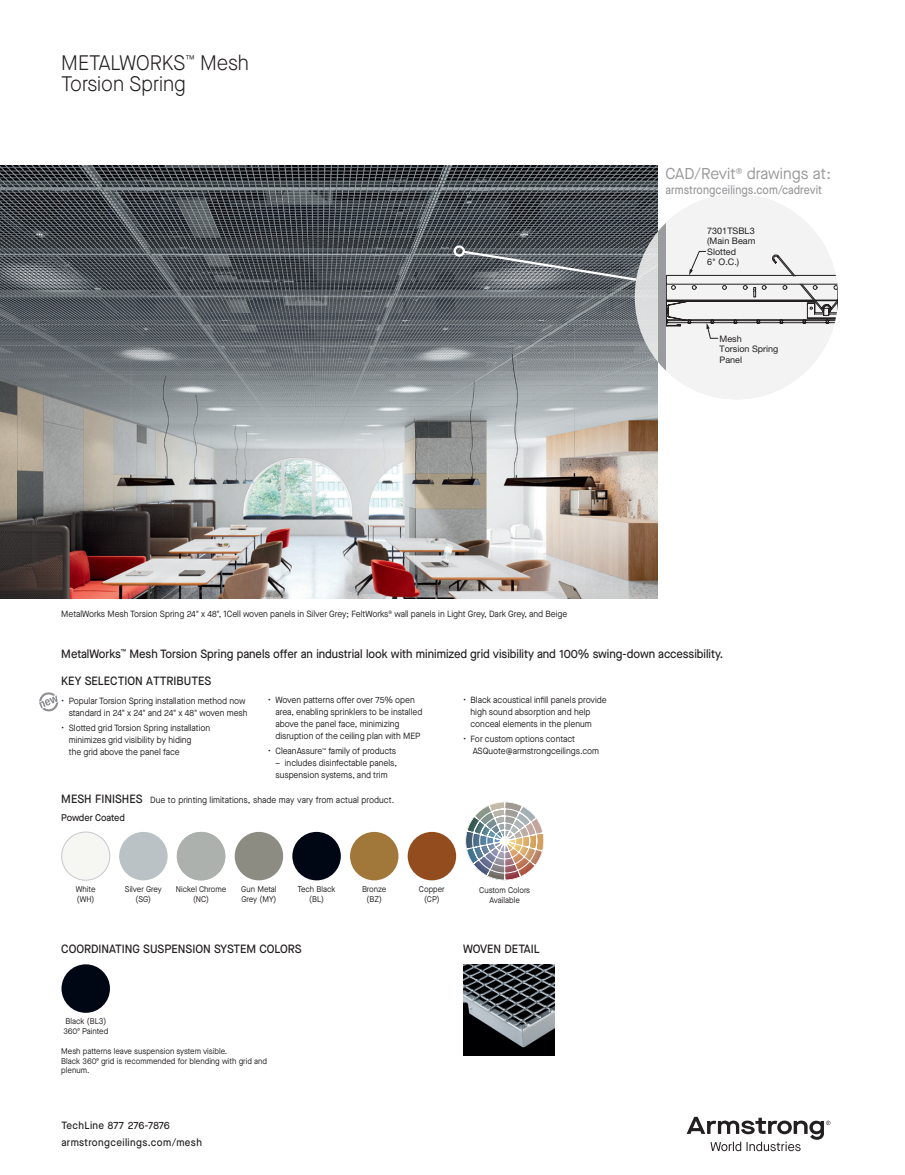
<style>
.page{position:relative;width:905px;height:1175px;background:#fff}
.page>*{position:absolute;margin:0;border:0;box-sizing:border-box;transform-origin:0 0}
.t1{font:300 21px/21px "Maison Neue";color:#231f20;scale:.95 1}
.t2{font:15.75px "Maison Neue";letter-spacing:.005em;color:#99989b}
.t3{font:500 12px "Maison Neue";color:#231f20;scale:.95 1}
.t4{font:500 12px "Maison Neue";letter-spacing:.01em;color:#99989b;scale:.9 1}
.t5{font:500 10.5px/17px "Maison Neue";letter-spacing:.04em;color:#231f20;scale:.95 1}
.t6{font:500 9.75px "Maison Neue";letter-spacing:-.01em;color:#231f20;scale:.95 1}
.t7{font:9px/12px "Maison Neue";color:#231f20}
.t8{font:9px/12px "Maison Neue";color:#231f20;scale:.95 1}
.t9{font:9px/10.5px "Helvetica Neue LT Std";color:#231f20}
.t10{font:8.25px/9.8px "Maison Neue";color:#231f20;text-align:center;scale:.95 1}
.s1{font-weight:500;font-size:12px}
</style>
<div class="page">
<svg style="left:686px;top:1116px;width:144px;height:35px"></svg>
<img style="left:0;top:165px;width:657px;height:434px">
<svg style="left:39px;top:692px;width:19px;height:19px"></svg>
<div style="left:634px;top:194px;width:204px;height:205px;background:linear-gradient(to right,#e6e7e7,#faf9f9);border-radius:50%"></div>
<svg style="left:658px;top:223px;width:7px;height:147px"></svg>
<svg style="left:658px;top:251px;width:180px;height:88px"></svg>
<svg style="left:461px;top:249px;width:177px;height:33px;background:#6c7276"></svg>
<div style="left:453px;top:245px;width:12px;height:12px;border:2px solid #fff;border-radius:50%"></div>
<div style="left:119px;top:832px;width:49px;height:48px;background:#bbc2c5;border-radius:50%"></div>
<div style="left:62px;top:832px;width:48px;height:48px;background:#f6f7f3;border-radius:50%"></div>
<div style="left:61px;top:832px;width:49px;height:48px;border:1px solid #c7c8ca;border-radius:50%"></div>
<div style="left:350px;top:832px;width:48px;height:48px;background:#a1773a;border-radius:50%"></div>
<div style="left:407px;top:832px;width:49px;height:48px;background:#934c1d;border-radius:50%"></div>
<div style="left:292px;top:832px;width:49px;height:48px;background:#000714;border-radius:50%"></div>
<div style="left:235px;top:832px;width:48px;height:48px;background:#8c8c82;border-radius:50%"></div>
<img style="left:465px;top:802px;width:79px;height:78px">
<div style="left:61px;top:964px;width:49px;height:48px;background:#000714;border-radius:50%"></div>
<div style="left:177px;top:832px;width:48px;height:48px;background:#acb1ad;border-radius:50%"></div>
<img style="left:463px;top:964px;width:91px;height:91px">
<h1 class="t1" style="left:61px;top:52px;width:199px">METALWORKS<sup>™</sup> Mesh<br>Torsion Spring</h1>
<h2 class="t2" style="left:665px;top:163px;width:167px">CAD/Revit<sup>®</sup> drawings at:</h2>
<h3 class="t4" style="left:665px;top:182px;width:175px">armstrongceilings.com/cadrevit</h3>
<p class="t9" style="left:707px;top:225px;width:50px">7301TSBL3 (Main Beam<br>Slotted<br>6" O.C.)</p>
<p class="t9" style="left:719px;top:333px;width:60px">Mesh<br>Torsion Spring<br>Panel</p>
<p class="t8" style="left:61px;top:607px;width:534px">MetalWorks Mesh Torsion Spring 24" x 48", 1Cell woven panels in Silver Grey; FeltWorks<sup>®</sup> wall panels in Light Grey, Dark Grey, and Beige</p>
<h3 class="t3" style="left:61px;top:645px;width:698px">MetalWorks<sup>™</sup> Mesh Torsion Spring panels offer an industrial look with minimized grid visibility and 100% swing-down accessibility.</h3>
<h3 class="t3" style="left:61px;top:672px;width:159px">KEY SELECTION ATTRIBUTES</h3>
<p class="t7" style="left:61px;top:695px;width:188px;text-align:right">• Popular Torsion Spring installation method now standard in 24" x 24" and 24" x 48" woven mesh</p>
<p class="t7" style="left:69px;top:722px;width:143px;text-indent:-7px">• Slotted grid Torsion Spring installation minimizes grid visibility by hiding<br>the grid above the panel face</p>
<p class="t7" style="left:275px;top:694px;width:148px;text-indent:-7px">• Woven patterns offer over 75% open area, enabling sprinklers to be installed above the panel face, minimizing disruption of the ceiling plan with MEP</p>
<p class="t7" style="left:268px;top:745px;width:130px">• CleanAssure<sup>™</sup> family of products</p>
<p class="t8" style="left:275px;top:757px;width:130px">– includes disinfectable panels, suspension systems, and trim</p>
<p class="t7" style="left:470px;top:694px;width:138px;text-indent:-7px">• Black acoustical infill panels provide high sound absorption and help conceal elements in the plenum</p>
<p class="t7" style="left:473px;top:733px;width:128px;text-indent:-10px">• For custom options contact<br>ASQuote@armstrongceilings.com</p>
<p class="t8" style="left:61px;top:793px;width:352px"><span class="s1">MESH FINISHES</span> Due to printing limitations, shade may vary from actual product.</p>
<p class="t6" style="left:61px;top:811px;width:68px">Powder Coated</p>
<p class="t10" style="left:76px;top:884px;width:22px;text-align:left">White (WH)</p>
<p class="t10" style="left:362px;top:884px;width:27px">Bronze (BZ)</p>
<p class="t10" style="left:419px;top:884px;width:29px">Copper (CP)</p>
<p class="t10" style="left:125px;top:884px;width:40px">Silver Grey (SG)</p>
<p class="t10" style="left:241px;top:884px;width:39px;text-align:left">Gun Metal<br>Grey (MY)</p>
<p class="t10" style="left:479px;top:885px;width:55px">Custom Colors<br>Available</p>
<p class="t10" style="left:297px;top:884px;width:42px">Tech Black (BL)</p>
<p class="t10" style="left:176px;top:884px;width:55px">Nickel Chrome (NC)</p>
<h3 class="t3" style="left:61px;top:940px;width:255px">COORDINATING SUSPENSION SYSTEM COLORS</h3>
<p class="t10" style="left:63px;top:1016px;width:49px;text-align:left">Black (BL3)<br>360º Painted</p>
<p class="t10" style="left:61px;top:1045px;width:218px;text-align:left">Mesh patterns leave suspension system visible.<br>Black 360º grid is recommended for blending with grid and plenum.</p>
<p class="t5" style="left:61px;top:1116px;width:149px">TechLine 877 276-7876 armstrongceilings.com/mesh</p>
<h3 class="t3" style="left:463px;top:940px;width:82px">WOVEN DETAIL</h3>
</div>
